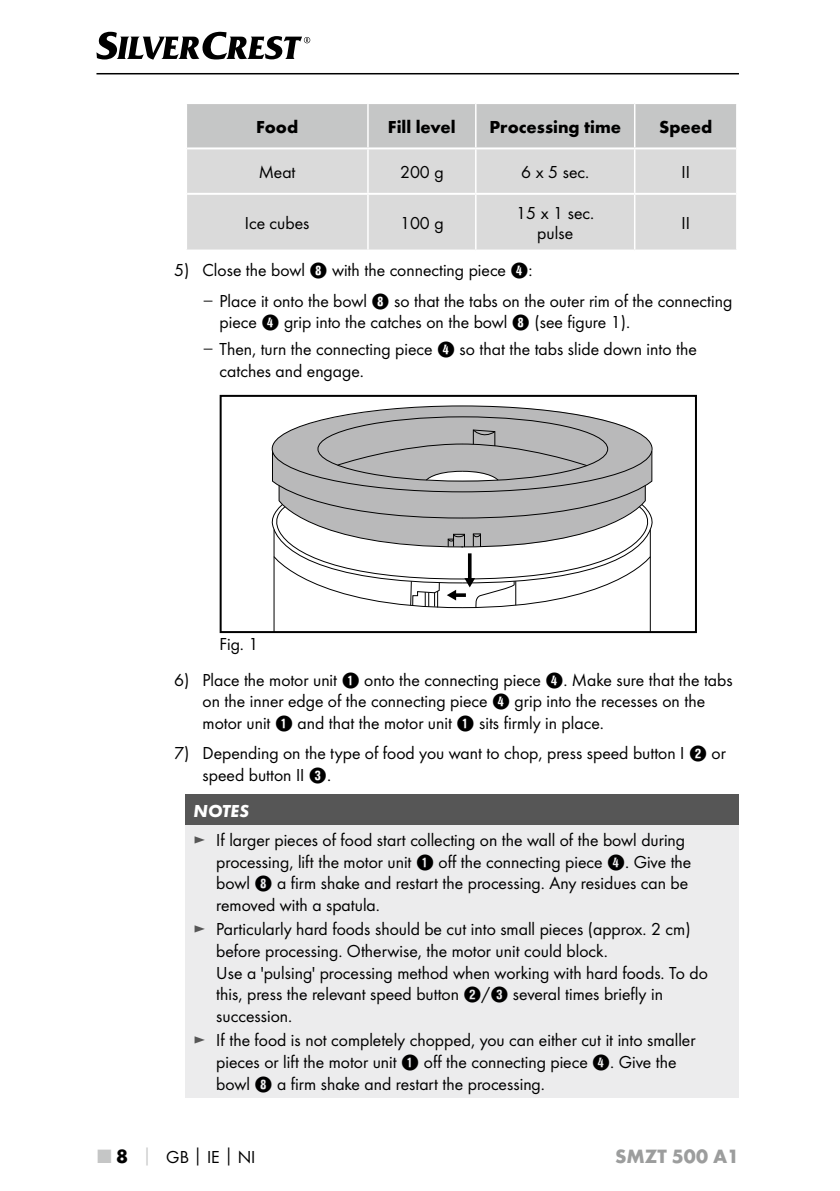
<style>
.page{position:relative;width:840px;height:1191px;background:#fff}
.page>*{position:absolute;margin:0;border:0;box-sizing:border-box;transform-origin:0 0}
.t1{font:700 20px "Futura";color:#9c9d9d}
.t2{font:18px/21.6px "Futura Boo";color:#000}
.t3{font:700 18px "Futura";color:#000}
.t4{font:italic 700 18px "Futura";color:#fff}
.s1{font-family:"Hako PI Nummern"}
.s2{font-family:"Verdana";color:#565656}
.s3{color:#565656}
.s4{font-family:"Futura";font-weight:700;font-size:20px;color:#c5c6c6}
.s5{font-family:"Futura";font-weight:700;font-size:20px}
.s6{font-family:"Futura";font-weight:700;color:#c5c6c6}
.s7{font-family:"Futura";font-weight:700}
</style>
<div class="page">
<hr style="left:96px;top:73px;width:642px;height:1px;background:#000">
<svg style="left:96px;top:32px;width:214px;height:28px"></svg>
<div style="left:187px;top:104px;width:548px;height:43px;background:#c5c6c6"></div>
<div style="left:187px;top:149px;width:548px;height:100px;background:#dadada"></div>
<hr style="left:187px;top:193px;width:181px;height:2px;background:#fff">
<hr style="left:368px;top:193px;width:107px;height:2px;background:#fff">
<hr style="left:475px;top:193px;width:159px;height:2px;background:#fff">
<hr style="left:634px;top:193px;width:101px;height:2px;background:#fff">
<hr style="left:367px;top:104px;width:1px;height:43px;background:#fff">
<hr style="left:475px;top:104px;width:1px;height:43px;background:#fff">
<hr style="left:633px;top:104px;width:2px;height:43px;background:#fff">
<hr style="left:367px;top:149px;width:1px;height:44px;background:#fff">
<hr style="left:475px;top:149px;width:1px;height:44px;background:#fff">
<hr style="left:633px;top:149px;width:2px;height:44px;background:#fff">
<hr style="left:367px;top:195px;width:1px;height:54px;background:#fff">
<hr style="left:475px;top:195px;width:1px;height:54px;background:#fff">
<hr style="left:633px;top:195px;width:2px;height:54px;background:#fff">
<svg style="left:293px;top:405px;width:339px;height:24px;fill:#b9b9ba"></svg>
<svg style="left:271px;top:429px;width:382px;height:201px"></svg>
<div style="left:219px;top:395px;width:477px;height:238px;border:2px solid #000"></div>
<div style="left:185px;top:794px;width:553px;height:30px;background:#565656"></div>
<div style="left:185px;top:824px;width:553px;height:273px;background:#ececed"></div>
<p class="t3" style="left:256px;top:116px;width:44px">Food</p>
<p class="t3" style="left:388px;top:116px;width:69px">Fill level</p>
<p class="t3" style="left:489px;top:116px;width:133px">Processing time</p>
<p class="t3" style="left:658px;top:116px;width:55px">Speed</p>
<p class="t2" style="left:258px;top:161px;width:38px">Meat</p>
<p class="t2" style="left:400px;top:161px;width:45px">200 g</p>
<p class="t2" style="left:521px;top:161px;width:67px">6 x 5 sec.</p>
<p class="t2" style="left:681px;top:161px;width:10px">II</p>
<p class="t2" style="left:245px;top:212px;width:66px">Ice cubes</p>
<p class="t2" style="left:400px;top:212px;width:45px">100 g</p>
<p class="t2" style="left:516px;top:203px;width:77px;line-height:20px;text-align:center">15 x 1 sec. pulse</p>
<p class="t2" style="left:681px;top:212px;width:10px">II</p>
<p class="t2" style="left:174px;top:259px;width:360px">5) Close the bowl <span class="s1">8</span> with the connecting piece <span class="s1">4</span>:</p>
<p class="t2" style="left:219px;top:290px;width:514px;text-indent:-17px"><span class="s2">–</span> Place it onto the bowl <span class="s1">8</span> so that the tabs on the outer rim of the connecting piece <span class="s1">4</span> grip into the catches on the bowl <span class="s1">8</span> (see figure 1).</p>
<p class="t2" style="left:219px;top:338px;width:478px;text-indent:-17px"><span class="s2">–</span> Then, turn the connecting piece <span class="s1">4</span> so that the tabs slide down into the catches and engage.</p>
<p class="t2" style="left:219px;top:633px;width:40px">Fig. 1</p>
<p class="t2" style="left:202px;top:669px;width:531px;text-indent:-28px">6) Place the motor unit <span class="s1">1</span> onto the connecting piece <span class="s1">4</span>. Make sure that the tabs on the inner edge of the connecting piece <span class="s1">4</span> grip into the recesses on the motor unit <span class="s1">1</span> and that the motor unit <span class="s1">1</span> sits firmly in place.</p>
<p class="t2" style="left:202px;top:742px;width:524px;text-indent:-28px">7) Depending on the type of food you want to chop, press speed button I <span class="s1">2</span> or speed button II <span class="s1">3</span>.</p>
<p class="t4" style="left:193px;top:799px;width:57px">NOTES</p>
<p class="t2" style="left:216px;top:829px;width:476px;text-indent:-23px"><span class="s3">►</span> If larger pieces of food start collecting on the wall of the bowl during processing, lift the motor unit <span class="s1">1</span> off the connecting piece <span class="s1">4</span>. Give the bowl <span class="s1">8</span> a firm shake and restart the processing. Any residues can be removed with a spatula.</p>
<p class="t2" style="left:216px;top:918px;width:493px;text-indent:-23px"><span class="s3">►</span> Particularly hard foods should be cut into small pieces (approx. 2 cm) before processing. Otherwise, the motor unit could block.<br>Use a 'pulsing' processing method when working with hard foods. To do this, press the relevant speed button <span class="s1">2</span>/<span class="s1">3</span> several times briefly in succession.</p>
<p class="t2" style="left:216px;top:1029px;width:480px;text-indent:-23px"><span class="s3">►</span> If the food is not completely chopped, you can either cut it into smaller pieces or lift the motor unit <span class="s1">1</span> off the connecting piece <span class="s1">4</span>. Give the bowl <span class="s1">8</span> a firm shake and restart the processing.</p>
<p class="t2" style="left:98px;top:1145px;width:159px"><span class="s4">■</span> <span class="s5">8</span> <span class="s6">│</span> GB<span class="s7">│</span>IE<span class="s7">│</span>NI</p>
<p class="t1" style="left:614px;top:1143px;width:125px">SMZT 500 A1</p>
</div>
